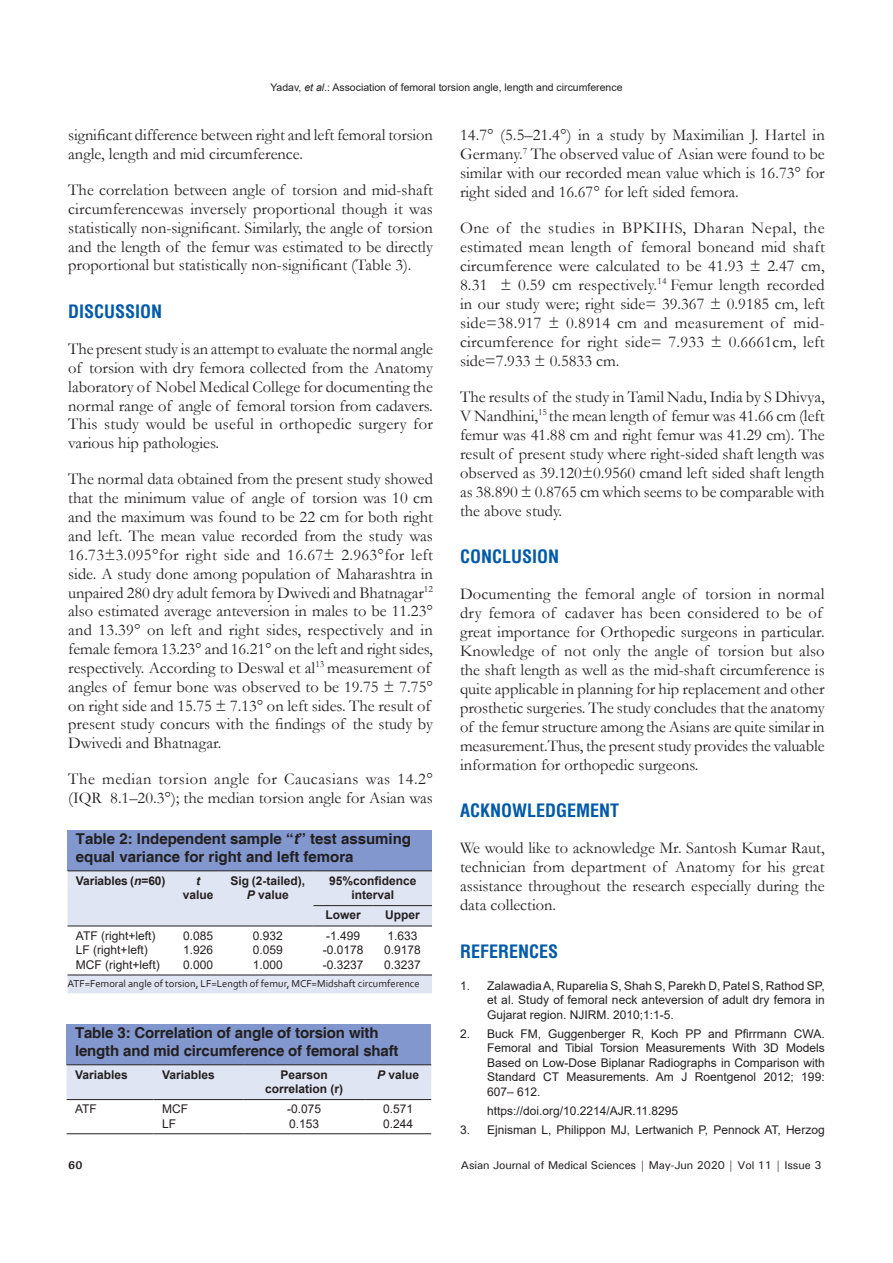
<style>
.page{position:relative;width:893px;height:1263px;background:#fff}
.page>*{position:absolute;margin:0;border:0;box-sizing:border-box;transform-origin:0 0}
.t1{font:700 condensed 18px "Helvetica";color:#015aaa}
.TX{font:16.5px/18.9px "Garamond";color:#231f20;text-align:justify}
.TX-2{font:16.5px/18.9px "Garamond";letter-spacing:.03em;color:#231f20}
.TT{font:700 15px/18px "Helvetica";letter-spacing:-.01em;color:#231f20}
.REF{font:12px/14.5px "Arial";color:#231f20;text-align:justify}
.TCH{font:700 12px/14.4px "Arial";color:#231f20;text-align:center}
.TB{font:12px "Arial";color:#231f20}
.TBL{font:12px "Arial";color:#231f20}
.t2{font:500 11.25px "Univers";letter-spacing:-.01em;color:#231f20}
.t3{font:700 11.25px "Univers";color:#231f20}
.TFN{font:10.5px "Corbel";color:#231f20}
.t4{font:10.5px "Arial";color:#231f20}
.s1{font-style:italic}
</style>
<div class="page">
<div style="left:67px;top:1024px;width:364px;height:41px;background:#8197cd"></div>
<div style="left:67px;top:1065px;width:364px;height:34px;background:#e0e5f3"></div>
<hr style="left:67px;top:1064px;width:87px;height:1px;background:#231f20">
<hr style="left:154px;top:1064px;width:89px;height:1px;background:#231f20">
<hr style="left:243px;top:1064px;width:122px;height:1px;background:#231f20">
<hr style="left:365px;top:1064px;width:66px;height:1px;background:#231f20">
<hr style="left:67px;top:1133px;width:87px;height:1px;background:#231f20">
<hr style="left:154px;top:1133px;width:89px;height:1px;background:#231f20">
<hr style="left:243px;top:1133px;width:122px;height:1px;background:#231f20">
<hr style="left:365px;top:1133px;width:66px;height:1px;background:#231f20">
<hr style="left:67px;top:1099px;width:87px;height:1px;background:#231f20">
<hr style="left:154px;top:1099px;width:89px;height:1px;background:#231f20">
<hr style="left:243px;top:1099px;width:122px;height:1px;background:#231f20">
<hr style="left:365px;top:1099px;width:66px;height:1px;background:#231f20">
<div style="left:68px;top:830px;width:364px;height:41px;background:#8197cd"></div>
<svg style="left:68px;top:871px;width:364px;height:122px"></svg>
<hr style="left:314px;top:905px;width:59px;height:1px;background:#231f20">
<hr style="left:373px;top:905px;width:59px;height:1px;background:#231f20">
<hr style="left:68px;top:926px;width:106px;height:1px;background:#231f20">
<hr style="left:174px;top:926px;width:48px;height:1px;background:#231f20">
<hr style="left:222px;top:926px;width:92px;height:1px;background:#231f20">
<hr style="left:314px;top:926px;width:59px;height:1px;background:#231f20">
<hr style="left:373px;top:926px;width:59px;height:1px;background:#231f20">
<hr style="left:68px;top:870px;width:106px;height:1px;background:#231f20">
<hr style="left:174px;top:870px;width:48px;height:1px;background:#231f20">
<hr style="left:222px;top:870px;width:92px;height:1px;background:#231f20">
<hr style="left:314px;top:870px;width:59px;height:1px;background:#231f20">
<hr style="left:373px;top:870px;width:59px;height:1px;background:#231f20">
<hr style="left:68px;top:974px;width:106px;height:1px;background:#231f20">
<hr style="left:174px;top:974px;width:48px;height:1px;background:#231f20">
<hr style="left:222px;top:974px;width:92px;height:1px;background:#231f20">
<hr style="left:314px;top:974px;width:59px;height:1px;background:#231f20">
<hr style="left:373px;top:974px;width:59px;height:1px;background:#231f20">
<p class="t4" style="left:270px;top:80px;width:354px">Yadav, <span class="s1">et al</span>.: Association of femoral torsion angle, length and circumference</p>
<p class="TX" style="left:68px;top:125px;width:366px">significant difference between right and left femoral torsion angle, length and mid circumference.</p>
<p class="TX" style="left:68px;top:180px;width:366px">The correlation between angle of torsion and mid-shaft circumferencewas inversely proportional though it was statistically non-significant. Similarly, the angle of torsion and the length of the femur was estimated to be directly proportional but statistically non-significant (Table 3).</p>
<h1 class="t1" style="left:68px;top:299px;width:96px">DISCUSSION</h1>
<p class="TX" style="left:68px;top:339px;width:366px">The present study is an attempt to evaluate the normal angle of torsion with dry femora collected from the Anatomy laboratory of Nobel Medical College for documenting the normal range of angle of femoral torsion from cadavers.<br>This study would be useful in orthopedic surgery for various hip pathologies.</p>
<p class="TX" style="left:68px;top:469px;width:366px;text-align:left">The normal data obtained from the present study showed that the minimum value of angle of torsion was 10 cm and the maximum was found to be 22 cm for both right and left. The mean value recorded from the study was 16.73±3.095°for right side and 16.67± 2.963°for left side. A study done among population of Maharashtra in unpaired 280 dry adult femora by Dwivedi and Bhatnagar<sup>12 </sup>also estimated average anteversion in males to be 11.23° and 13.39° on left and right sides, respectively and in female femora 13.23° and 16.21° on the left and right sides, respectively. According to Deswal et al<sup>13</sup> measurement of angles of femur bone was observed to be 19.75 ± 7.75° on right side and 15.75 ± 7.13° on left sides. The result of present study concurs with the findings of the study by Dwivedi and Bhatnagar.</p>
<p class="TX-2" style="left:68px;top:769px;width:366px">The median torsion angle for Caucasians was 14.2° (IQR 8.1–20.3°); the median torsion angle for Asian was</p>
<p class="TT" style="left:76px;top:831px;width:337px">Table 2: Independent sample “<span class="s1">t</span>” test assuming equal variance for right and left femora</p>
<p class="TCH" style="left:76px;top:873px;width:91px">Variables (<span class="s1">n</span>=60)</p>
<p class="TCH" style="left:183px;top:873px;width:32px"><span class="s1">t </span>value</p>
<p class="TCH" style="left:230px;top:873px;width:76px">Sig (2‑tailed),<br><span class="s1">P</span> value</p>
<p class="TCH" style="left:329px;top:873px;width:89px">95%confidence interval</p>
<p class="TCH" style="left:325px;top:908px;width:37px">Lower</p>
<p class="TCH" style="left:385px;top:908px;width:36px">Upper</p>
<p class="TB" style="left:76px;top:927px;width:81px">ATF (right+left)</p>
<p class="TB" style="left:183px;top:927px;width:32px">0.085</p>
<p class="TB" style="left:253px;top:927px;width:32px">0.932</p>
<p class="TB" style="left:326px;top:927px;width:36px">‑1.499</p>
<p class="TB" style="left:387px;top:927px;width:32px">1.633</p>
<p class="TB" style="left:76px;top:942px;width:73px">LF (right+left)</p>
<p class="TB" style="left:183px;top:942px;width:32px">1.926</p>
<p class="TB" style="left:253px;top:942px;width:32px">0.059</p>
<p class="TB" style="left:323px;top:942px;width:42px">‑0.0178</p>
<p class="TB" style="left:384px;top:942px;width:38px">0.9178</p>
<p class="TBL" style="left:76px;top:956px;width:85px">MCF (right+left)</p>
<p class="TBL" style="left:183px;top:956px;width:32px">0.000</p>
<p class="TBL" style="left:253px;top:956px;width:32px">1.000</p>
<p class="TBL" style="left:323px;top:956px;width:42px">‑0.3237</p>
<p class="TBL" style="left:384px;top:956px;width:38px">0.3237</p>
<p class="TFN" style="left:68px;top:977px;width:354px">ATF=Femoral angle of torsion, LF=Length of femur, MCF=Midshaft circumference</p>
<p class="TT" style="left:75px;top:1025px;width:325px">Table 3: Correlation of angle of torsion with length and mid circumference of femoral shaft</p>
<p class="TCH" style="left:75px;top:1067px;width:54px">Variables</p>
<p class="TCH" style="left:162px;top:1067px;width:54px">Variables</p>
<p class="TCH" style="left:265px;top:1067px;width:80px">Pearson correlation (r)</p>
<p class="TCH" style="left:377px;top:1067px;width:44px"><span class="s1">P</span> value</p>
<p class="TB" style="left:75px;top:1100px;width:23px">ATF</p>
<p class="TB" style="left:162px;top:1100px;width:27px">MCF</p>
<p class="TB" style="left:287px;top:1100px;width:36px">‑0.075</p>
<p class="TB" style="left:383px;top:1100px;width:32px">0.571</p>
<p class="TBL" style="left:162px;top:1115px;width:16px">LF</p>
<p class="TBL" style="left:289px;top:1115px;width:32px">0.153</p>
<p class="TBL" style="left:383px;top:1115px;width:32px">0.244</p>
<p class="TX" style="left:460px;top:125px;width:366px">14.7° (5.5–21.4°) in a study by Maximilian J. Hartel in Germany.<sup>7</sup> The observed value of Asian were found to be similar with our recorded mean value which is 16.73° for right sided and 16.67° for left sided femora.</p>
<p class="TX" style="left:460px;top:218px;width:366px">One of the studies in BPKIHS, Dharan Nepal, the estimated mean length of femoral boneand mid shaft circumference were calculated to be 41.93 ± 2.47 cm, 8.31 ± 0.59 cm respectively.<sup>14</sup> Femur length recorded in our study were; right side= 39.367 ± 0.9185 cm, left side=38.917 ± 0.8914 cm and measurement of mid&shy;circumference for right side= 7.933 ± 0.6661cm, left side=7.933 ± 0.5833 cm.</p>
<p class="TX" style="left:460px;top:387px;width:366px">The results of the study in Tamil Nadu, India by S Dhivya, V Nandhini,<sup>15</sup> the mean length of femur was 41.66 cm (left femur was 41.88 cm and right femur was 41.29 cm). The result of present study where right-sided shaft length was observed as 39.120±0.9560 cmand left sided shaft length as 38.890 ± 0.8765 cm which seems to be comparable with the above study.</p>
<h1 class="t1" style="left:460px;top:545px;width:101px">CONCLUSION</h1>
<p class="TX" style="left:460px;top:584px;width:366px;text-align:left">Documenting the femoral angle of torsion in normal dry femora of cadaver has been considered to be of great importance for Orthopedic surgeons in particular.<br>Knowledge of not only the angle of torsion but also the shaft length as well as the mid-shaft circumference is quite applicable in planning for hip replacement and other prosthetic surgeries. The study concludes that the anatomy of the femur structure among the Asians are quite similar in measurement.Thus, the present study provides the valuable information for orthopedic surgeons.</p>
<h1 class="t1" style="left:460px;top:799px;width:161px">ACKNOWLEDGEMENT</h1>
<p class="TX" style="left:460px;top:838px;width:366px">We would like to acknowledge Mr. Santosh Kumar Raut, technician from department of Anatomy for his great assistance throughout the research especially during the data collection.</p>
<h1 class="t1" style="left:460px;top:939px;width:100px">REFERENCES</h1>
<p class="REF" style="left:487px;top:978px;width:339px;text-indent:-27px">1. Zalawadia A, Ruparelia S, Shah S, Parekh D, Patel S, Rathod SP, et al. Study of femoral neck anteversion of adult dry femora in Gujarat region. NJIRM. 2010;1:1-5.</p>
<p class="REF" style="left:487px;top:1026px;width:339px;text-indent:-27px">2. Buck FM, Guggenberger R, Koch PP and Pfirrmann CWA.<br>Femoral and Tibial Torsion Measurements With 3D Models Based on Low-Dose Biplanar Radiographs in Comparison with Standard CT Measurements. Am J Roentgenol 2012; 199:<br>607– 612.</p>
<p class="REF" style="left:487px;top:1103px;width:193px">https://doi.org/10.2214/AJR.11.8295</p>
<p class="REF" style="left:460px;top:1122px;width:366px">3. Ejnisman L, Philippon MJ, Lertwanich P, Pennock AT, Herzog</p>
<p class="t3" style="left:68px;top:1157px;width:16px">60</p>
<p class="t2" style="left:461px;top:1157px;width:362px">Asian Journal of Medical Sciences | May-Jun 2020 | Vol 11 | Issue 3</p>
</div>
